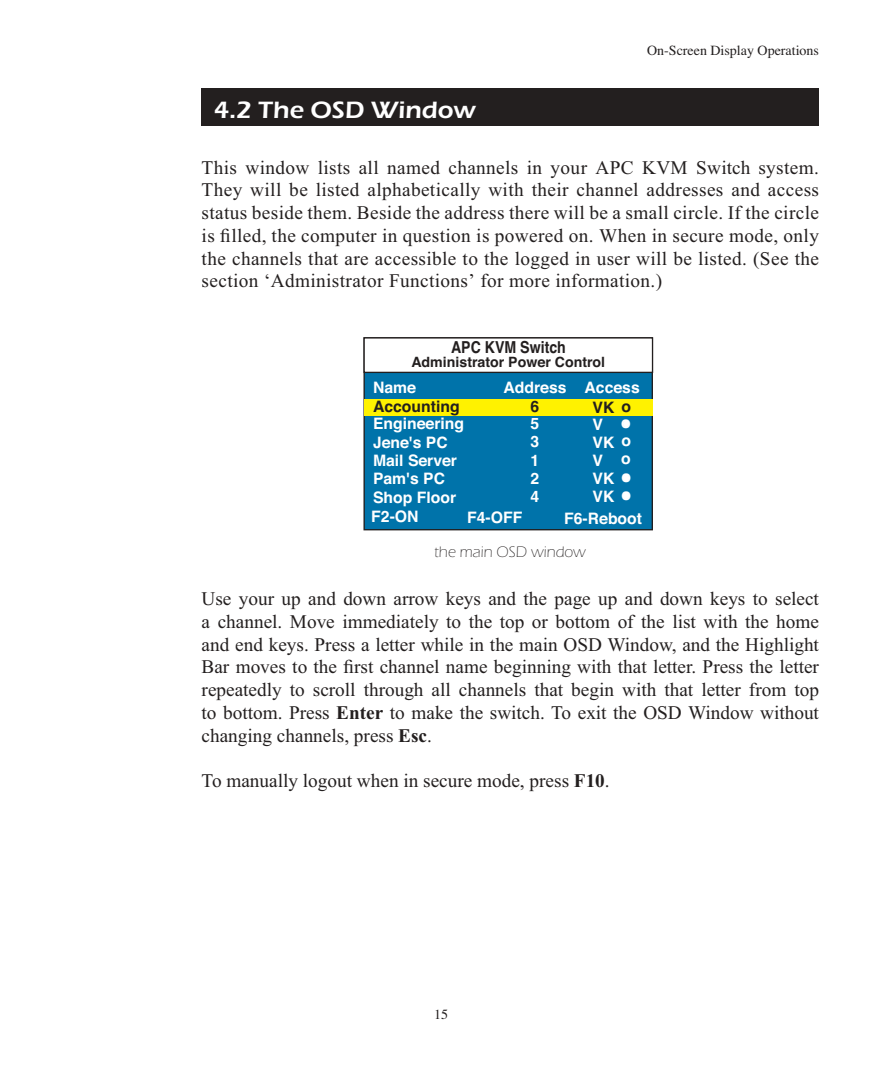
<style>
.page{position:relative;width:882px;height:1071px;background:#fff}
.page>*{position:absolute;margin:0;border:0;box-sizing:border-box;transform-origin:0 0}
.t1{font:600 24.5px "Eras Itc T";color:#fff;scale:1.05 1}
.t2{font:19.25px/22.8px "Times New Roman";color:#231f1f;text-align:justify}
.t3{font:700 16.45px "Helvetica";color:#231f1f;scale:.86 1}
.t4{font:700 15.75px/18.6px "Helvetica";color:#fff}
.t5{font:300 15.75px "Eras Itc T";color:#231f1f}
.t6{font:700 15.75px "Helvetica";color:#231f1f}
.t7{font:700 14.17px "Helvetica";color:#231f1f}
.t8{font:14px "Times";color:#231f1f}
.s1{font-weight:700}
</style>
<div class="page">
<div style="left:202px;top:88px;width:617px;height:38px;background:#231f1f"></div>
<div style="left:364px;top:338px;width:288px;height:192px;background:#0073aa"></div>
<div style="left:363px;top:337px;width:290px;height:193px;border:1px solid #231f1f"></div>
<div style="left:364px;top:338px;width:289px;height:34px;background:#fff"></div>
<div style="left:363px;top:337px;width:290px;height:36px;border:1px solid #231f1f"></div>
<div style="left:364px;top:400px;width:288px;height:16px;background:#fff200"></div>
<div style="left:623px;top:420px;width:6px;height:7px;background:#fff;border-radius:50%"></div>
<svg style="left:623px;top:475px;width:6px;height:6px"></svg>
<div style="left:623px;top:492px;width:6px;height:7px;background:#fff;border-radius:50%"></div>
<p class="t1" style="left:214px;top:100px;width:251px">4.2 The OSD Window</p>
<p class="t8" style="left:647px;top:45px;width:173px">On-Screen Display Operations</p>
<p class="t2" style="left:202px;top:158px;width:619px">This window lists all named channels in your APC KVM Switch system.<br>They will be listed alphabetically with their channel addresses and access status beside them. Beside the address there will be a small circle. If the circle is filled, the computer in question is powered on. When in secure mode, only the channels that are accessible to the logged in user will be listed. (See the section ‘Administrator Functions’ for more information.)</p>
<p class="t3" style="left:451px;top:341px;width:135px">APC KVM Switch</p>
<p class="t4" style="left:503px;top:380px;width:65px">Address</p>
<p class="t7" style="left:411px;top:357px;width:195px">Administrator Power Control</p>
<p class="t4" style="left:373px;top:380px;width:44px">Name</p>
<p class="t4" style="left:585px;top:380px;width:57px">Access</p>
<p class="t6" style="left:373px;top:401px;width:88px">Accounting</p>
<p class="t6" style="left:530px;top:401px;width:10px">6</p>
<p class="t6" style="left:593px;top:402px;width:40px">VK o</p>
<p class="t4" style="left:373px;top:416px;width:93px">Engineering</p>
<p class="t4" style="left:530px;top:416px;width:10px">5</p>
<p class="t4" style="left:373px;top:434px;width:76px">Jene's PC</p>
<p class="t4" style="left:530px;top:434px;width:10px">3</p>
<p class="t4" style="left:373px;top:453px;width:86px">Mail Server</p>
<p class="t4" style="left:530px;top:452px;width:10px">1</p>
<p class="t4" style="left:373px;top:471px;width:74px">Pam's PC</p>
<p class="t4" style="left:530px;top:471px;width:10px">2</p>
<p class="t4" style="left:373px;top:489px;width:85px">Shop Floor</p>
<p class="t4" style="left:530px;top:489px;width:10px">4</p>
<p class="t4" style="left:593px;top:415px;width:40px">V o<br>VK o</p>
<p class="t4" style="left:593px;top:452px;width:40px;text-align:justify">V o VK o VK o</p>
<p class="t4" style="left:371px;top:509px;width:49px">F2-ON</p>
<p class="t4" style="left:467px;top:510px;width:57px">F4-OFF</p>
<p class="t4" style="left:564px;top:510px;width:79px">F6-Reboot</p>
<p class="t5" style="left:435px;top:546px;width:153px">the main OSD window</p>
<p class="t2" style="left:202px;top:589px;width:619px">Use your up and down arrow keys and the page up and down keys to select a channel. Move immediately to the top or bottom of the list with the home and end keys. Press a letter while in the main OSD Window, and the Highlight Bar moves to the first channel name beginning with that letter. Press the letter repeatedly to scroll through all channels that begin with that letter from top to bottom. Press <span class="s1">Enter</span> to make the switch. To exit the OSD Window without changing channels, press <span class="s1">Esc</span>.</p>
<p class="t2" style="left:202px;top:771px;width:410px">To manually logout when in secure mode, press <span class="s1">F10</span>.</p>
<p class="t8" style="left:434px;top:1009px;width:15px">15</p>
</div>
